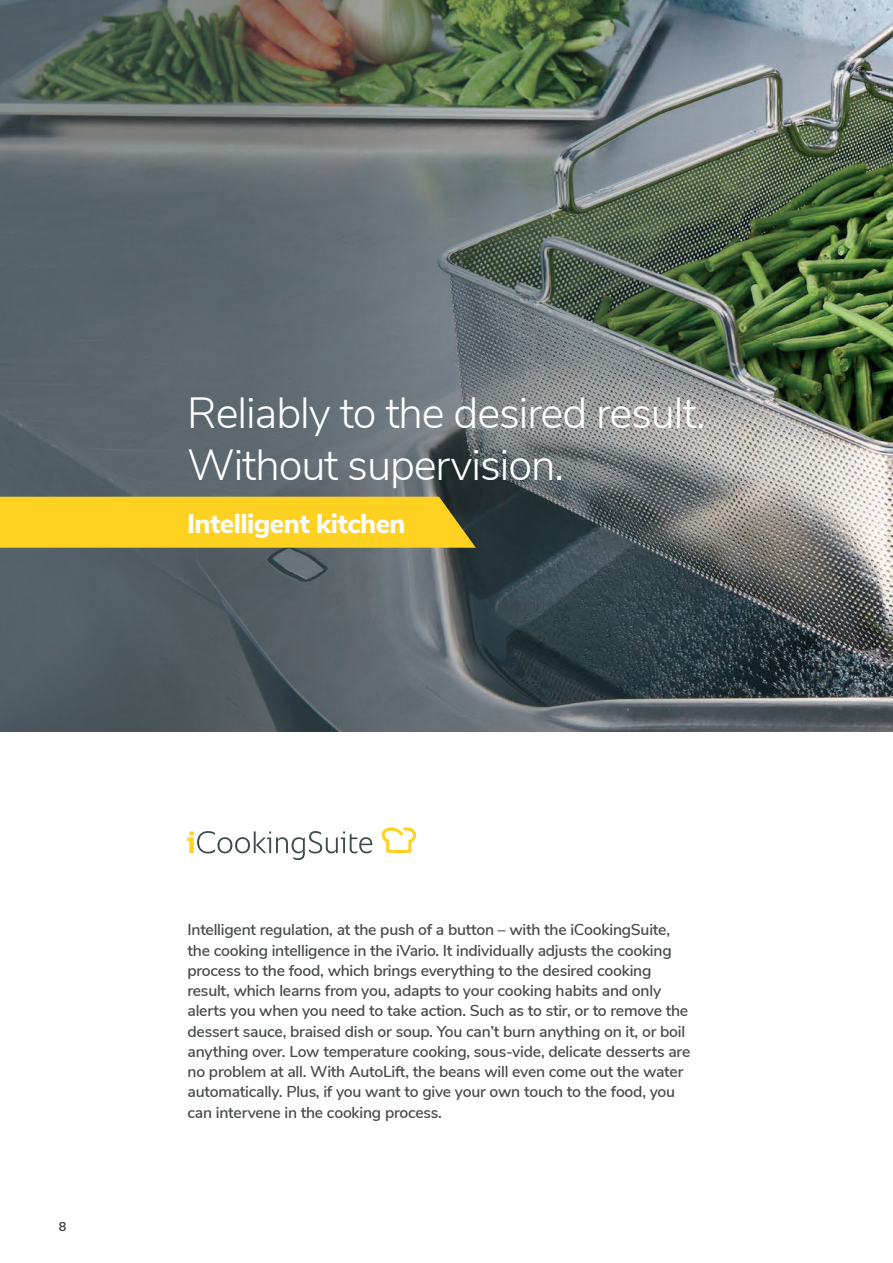
<style>
.page{position:relative;width:893px;height:1263px;background:#fff}
.page>*{position:absolute;margin:0;border:0;box-sizing:border-box;transform-origin:0 0}
.t1{font:300 43.5px/52.2px "Nunito Sans";letter-spacing:-.025em;color:#fff}
.t2{font:800 27px "Nunito Sans";letter-spacing:-.02em;color:#fff}
.t3{font:600 15.75px/20.2px "Nunito Sans";letter-spacing:-.015em;color:#474a4a}
.t4{font:700 12.75px "Nunito Sans";color:#474a4a}
</style>
<div class="page">
<img style="left:0;top:0;width:893px;height:731px">
<svg style="left:187px;top:831px;width:185px;height:29px"></svg>
<svg style="left:381px;top:827px;width:35px;height:26px"></svg>
<div style="left:0;top:497px;width:476px;height:51px;background:#ffd121"></div>
<h1 class="t1" style="left:187px;top:384px;width:520px">Reliably to the desired result.<br>Without supervision.</h1>
<h2 class="t2" style="left:187px;top:503px;width:220px">Intelligent kitchen</h2>
<p class="t4" style="left:59px;top:1218px;width:9px">8</p>
<p class="t3" style="left:188px;top:919px;width:504px">Intelligent regulation, at the push of a button – with the iCookingSuite, the cooking intelligence in the iVario. It individually adjusts the cooking process to the food, which brings everything to the desired cooking result, which learns from you, adapts to your cooking habits and only alerts you when you need to take action. Such as to stir, or to remove the dessert sauce, braised dish or soup. You can’t burn anything on it, or boil anything over. Low temperature cooking, sous-vide, delicate desserts are no problem at all. With AutoLift, the beans will even come out the water automatically. Plus, if you want to give your own touch to the food, you can intervene in the cooking process.</p>
</div>
